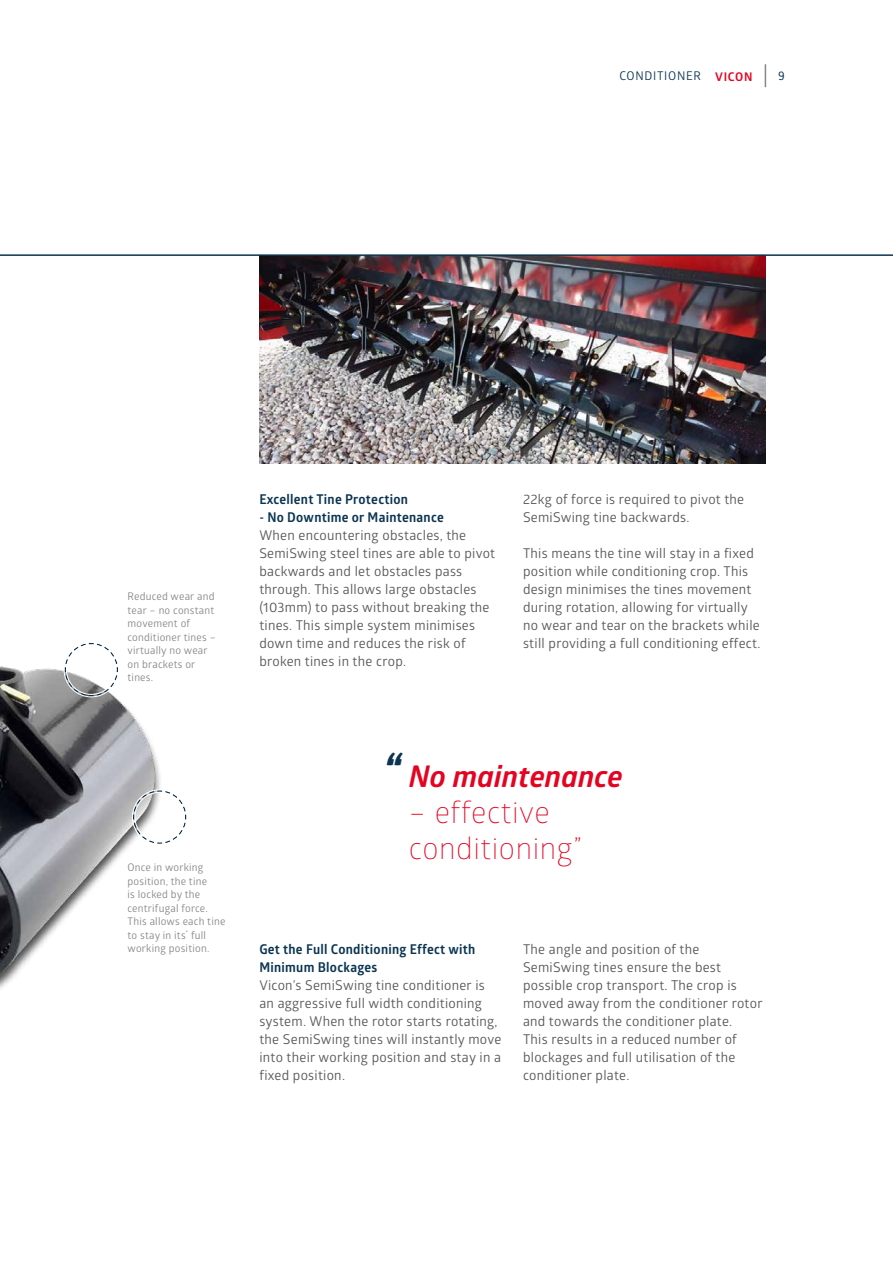
<style>
.page{position:relative;width:893px;height:1263px;background:#fff}
.page>*{position:absolute;margin:0;border:0;box-sizing:border-box;transform-origin:0 0}
.t1{font:300 30px/36px "Glober";letter-spacing:.02em;color:#e40421}
.t2{font:italic 700 30px "Glober";color:#e40421}
.t3{font:13.5px/18px "Glober";letter-spacing:.02em;color:#575756}
.t4{font:700 13.5px/18px "Glober";letter-spacing:.02em;color:#0b3451}
.t5{font:12px "Glober";letter-spacing:.06em;color:#0b3451}
.t6{font:12px "Ruda";color:#0b3451}
.t7{font:10.5px/13.5px "Glober";letter-spacing:.02em;color:#878787}
.s1{font-weight:700;color:#e40421}
.s2{font-size:48px;color:#0b3451}
</style>
<div class="page">
<img style="left:0;top:666px;width:161px;height:323px">
<img style="left:259px;top:256px;width:506px;height:207px">
<hr style="left:0;top:254px;width:893px;height:2px;background:#0b3451">
<svg style="left:132px;top:789px;width:53px;height:55px"></svg>
<div style="left:132px;top:789px;width:55px;height:55px;border:1px solid #fff;border-radius:50%"></div>
<div style="left:135px;top:792px;width:50px;height:50px;border:1px solid #fff;border-radius:50%"></div>
<svg style="left:64px;top:644px;width:55px;height:53px"></svg>
<div style="left:64px;top:642px;width:55px;height:55px;border:1px solid #fff;border-radius:50%"></div>
<div style="left:66px;top:645px;width:50px;height:50px;border:1px solid #fff;border-radius:50%"></div>
<svg style="left:765px;top:64px;width:1px;height:23px"></svg>
<p class="t5" style="left:619px;top:68px;width:135px">CONDITIONER <span class="s1">VICON</span></p>
<p class="t6" style="left:778px;top:70px;width:8px">9</p>
<p class="t7" style="left:128px;top:589px;width:90px">Reduced wear and tear – no constant movement of conditioner tines – virtually no wear on brackets or tines.</p>
<p class="t7" style="left:128px;top:860px;width:99px">Once in working position, the tine<br>is locked by the centrifugal force.<br>This allows each tine to stay in its´ full working position.</p>
<p class="t4" style="left:259px;top:490px;width:150px">Excellent Tine Protection</p>
<p class="t4" style="left:259px;top:508px;width:186px">- No Downtime or Maintenance</p>
<p class="t3" style="left:259px;top:526px;width:237px">When encountering obstacles, the SemiSwing steel tines are able to pivot backwards and let obstacles pass through. This allows large obstacles (103mm) to pass without breaking the tines. This simple system minimises down time and reduces the risk of broken tines in the crop.</p>
<p class="t3" style="left:523px;top:490px;width:223px">22kg of force is required to pivot the<br>SemiSwing tine backwards.</p>
<p class="t3" style="left:523px;top:544px;width:239px">This means the tine will stay in a fixed position while conditioning crop. This design minimises the tines movement during rotation, allowing for virtually no wear and tear on the brackets while still providing a full conditioning effect.</p>
<h1 class="t2" style="left:383px;top:756px;width:241px"><span class="s2">“</span> No maintenance</h1>
<h1 class="t1" style="left:409px;top:793px;width:175px">– effective conditioning”</h1>
<p class="t4" style="left:259px;top:940px;width:217px">Get the Full Conditioning Effect with<br>Minimum Blockages</p>
<p class="t3" style="left:259px;top:976px;width:243px">Vicon’s SemiSwing tine conditioner is an aggressive full width conditioning system. When the rotor starts rotating, the SemiSwing tines will instantly move into their working position and stay in a fixed position.</p>
<p class="t3" style="left:523px;top:940px;width:241px">The angle and position of the<br>SemiSwing tines ensure the best possible crop transport. The crop is moved away from the conditioner rotor and towards the conditioner plate.<br>This results in a reduced number of blockages and full utilisation of the conditioner plate.</p>
</div>
